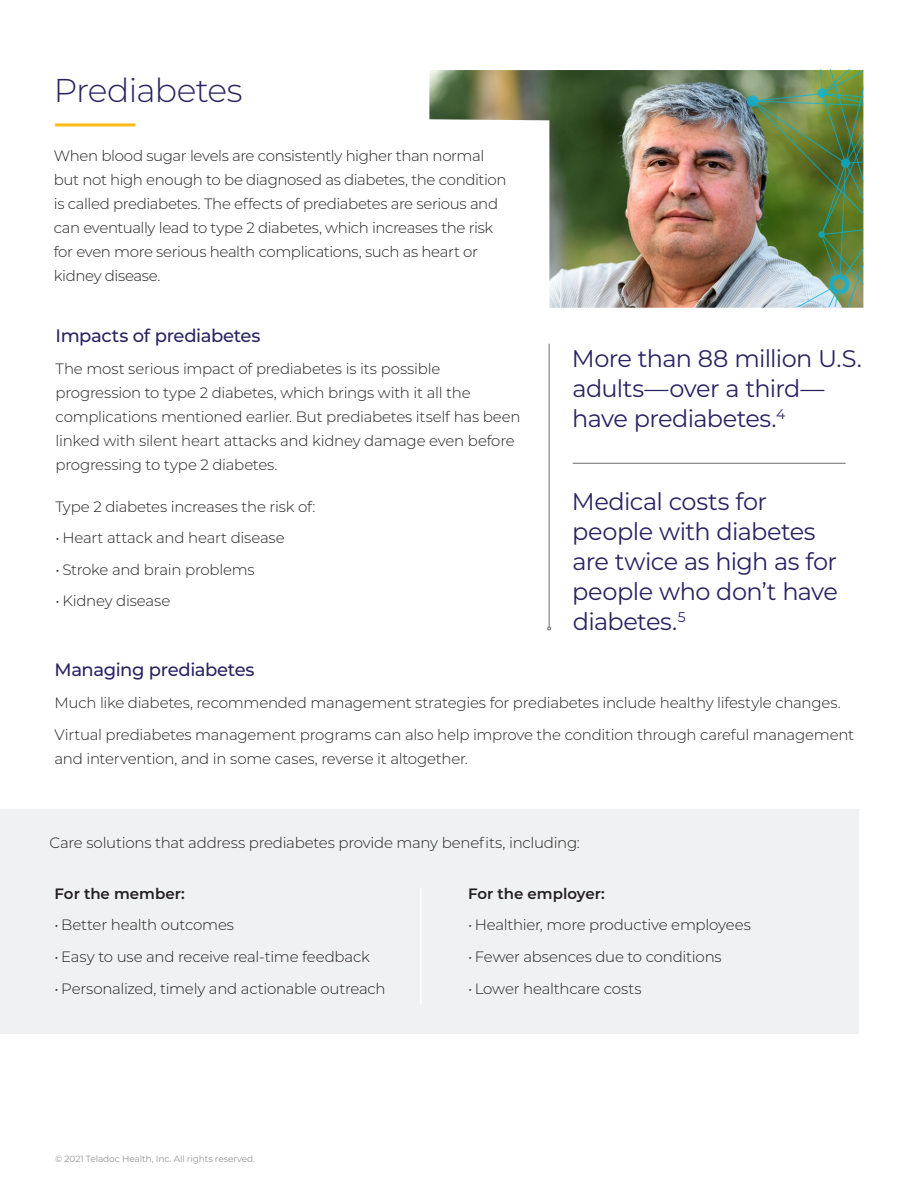
<style>
.page{position:relative;width:918px;height:1188px;background:#fff}
.page>*{position:absolute;margin:0;border:0;box-sizing:border-box;transform-origin:0 0}
.t1{font:300 33px "Montserrat";letter-spacing:-.03em;color:#292363}
.t2{font:24px/30px "Montserrat";letter-spacing:-.025em;color:#292363}
.t3{font:500 18px "Montserrat";letter-spacing:-.025em;color:#292363}
.t4{font:300 15px/24px "Montserrat";letter-spacing:-.02em;color:#231f20}
.t5{font:600 15px "Montserrat";color:#231f20}
.t6{font:9px "Montserrat";letter-spacing:-.01em;color:#939598}
</style>
<div class="page">
<div style="left:0;top:810px;width:858px;height:224px;background:#f0f1f2"></div>
<img style="left:429px;top:70px;width:434px;height:238px">
<hr style="left:55px;top:123px;width:80px;height:3px;background:#fcba13">
<hr style="left:549px;top:344px;width:1px;height:283px;background:#6c6d70">
<hr style="left:573px;top:463px;width:273px;height:1px;background:#6c6d70">
<hr style="left:420px;top:888px;width:2px;height:116px;background:#fff">
<img style="left:740px;top:69px;width:123px;height:238px">
<p class="t1" style="left:54px;top:68px;width:191px">Prediabetes</p>
<p class="t4" style="left:54px;top:143px;width:454px">When blood sugar levels are consistently higher than normal but not high enough to be diagnosed as diabetes, the condition is called prediabetes. The effects of prediabetes are serious and can eventually lead to type 2 diabetes, which increases the risk for even more serious health complications, such as heart or kidney disease.</p>
<p class="t3" style="left:56px;top:323px;width:206px">Impacts of prediabetes</p>
<p class="t4" style="left:56px;top:356px;width:467px">The most serious impact of prediabetes is its possible progression to type 2 diabetes, which brings with it all the complications mentioned earlier. But prediabetes itself has been linked with silent heart attacks and kidney damage even before progressing to type 2 diabetes.</p>
<p class="t4" style="left:56px;top:494px;width:261px">Type 2 diabetes increases the risk of:</p>
<p class="t4" style="left:56px;top:525px;width:231px">• Heart attack and heart disease</p>
<p class="t4" style="left:56px;top:557px;width:201px">• Stroke and brain problems</p>
<p class="t4" style="left:56px;top:589px;width:116px">• Kidney disease</p>
<p class="t2" style="left:572px;top:343px;width:291px">More than 88 million U.S. adults—over a third— have prediabetes.<sup>4</sup></p>
<p class="t2" style="left:572px;top:486px;width:268px">Medical costs for people with diabetes are twice as high as for people who don’t have diabetes.<sup>5</sup></p>
<p class="t3" style="left:55px;top:657px;width:201px">Managing prediabetes</p>
<p class="t4" style="left:55px;top:690px;width:788px">Much like diabetes, recommended management strategies for prediabetes include healthy lifestyle changes.</p>
<p class="t4" style="left:55px;top:722px;width:801px">Virtual prediabetes management programs can also help improve the condition through careful management and intervention, and in some cases, reverse it altogether.</p>
<p class="t4" style="left:50px;top:830px;width:532px">Care solutions that address prediabetes provide many benefits, including:</p>
<p class="t5" style="left:55px;top:883px;width:132px">For the member:</p>
<p class="t4" style="left:55px;top:913px;width:181px">• Better health outcomes</p>
<p class="t4" style="left:55px;top:944px;width:317px">• Easy to use and receive real-time feedback</p>
<p class="t4" style="left:55px;top:976px;width:333px">• Personalized, timely and actionable outreach</p>
<p class="t6" style="left:55px;top:1153px;width:201px">© 2021 Teladoc Health, Inc. All rights reserved.</p>
<p class="t5" style="left:468px;top:883px;width:138px">For the employer:</p>
<p class="t4" style="left:468px;top:913px;width:284px">• Healthier, more productive employees</p>
<p class="t4" style="left:468px;top:944px;width:255px">• Fewer absences due to conditions</p>
<p class="t4" style="left:468px;top:976px;width:175px">• Lower healthcare costs</p>
</div>
